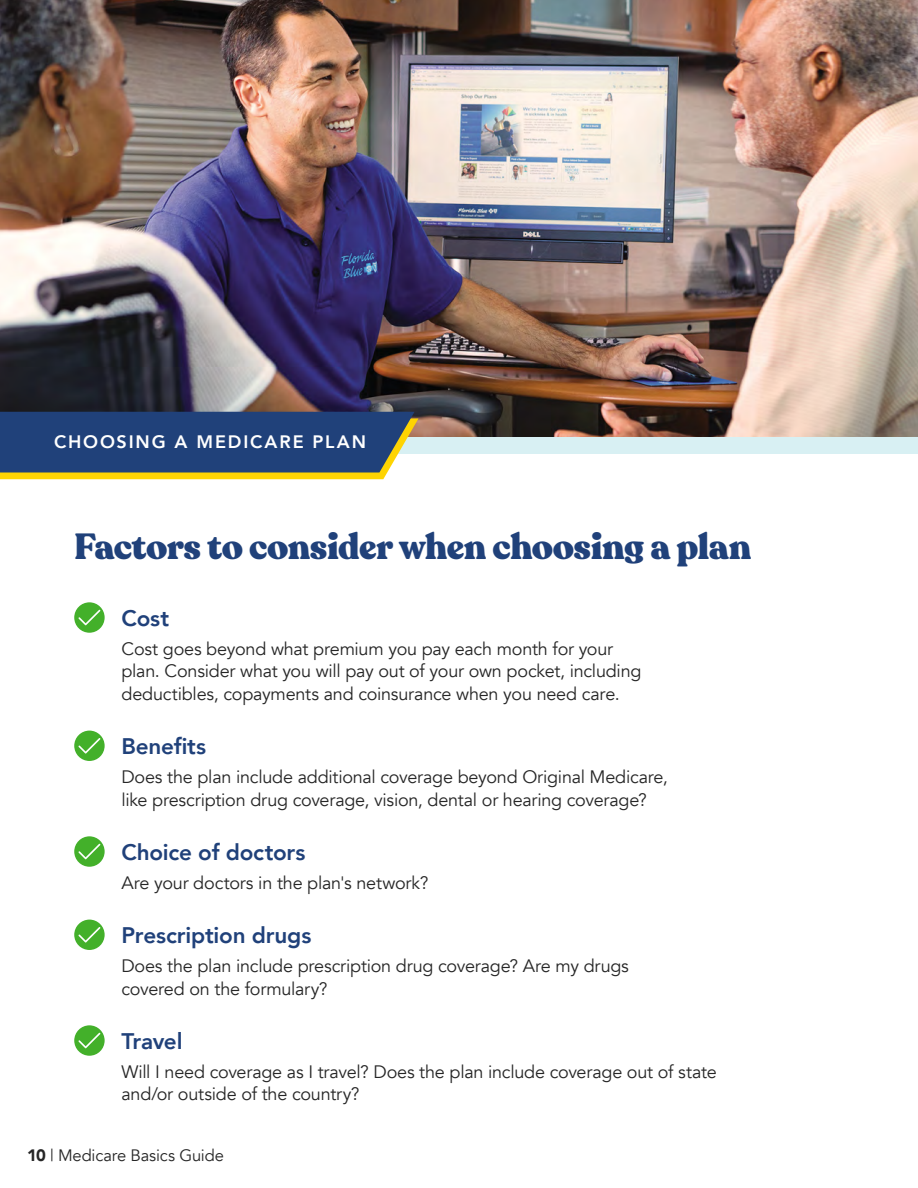
<style>
.page{position:relative;width:918px;height:1188px;background:#fff}
.page>*{position:absolute;margin:0;border:0;box-sizing:border-box;transform-origin:0 0}
.t1{font:900 36px "Recoleta";letter-spacing:-.015em;color:#20417a}
.t2{font:800 22.5px "Avenir";letter-spacing:-.01em;color:#20417a}
.t3{font:18px/22.5px "Avenir";letter-spacing:-.015em;color:#262626}
.t4{font:800 18px "Avenir";letter-spacing:.1em;color:#fff}
.t5{font:16.5px "Avenir";letter-spacing:-.01em;color:#262626}
.s1{font-weight:900}
</style>
<div class="page">
<img style="left:0;top:0;width:918px;height:437px">
<div style="left:0;top:437px;width:918px;height:17px;background:#d8f0f3"></div>
<svg style="left:0;top:412px;width:418px;height:67px;background:#3e5671"></svg>
<div style="left:74px;top:602px;width:31px;height:31px;background:#43b02a;border-radius:50%"></div>
<svg style="left:78px;top:610px;width:22px;height:15px"></svg>
<div style="left:74px;top:731px;width:31px;height:30px;background:#43b02a;border-radius:50%"></div>
<svg style="left:78px;top:738px;width:22px;height:16px"></svg>
<div style="left:74px;top:836px;width:31px;height:31px;background:#43b02a;border-radius:50%"></div>
<svg style="left:78px;top:844px;width:22px;height:15px"></svg>
<div style="left:74px;top:920px;width:31px;height:30px;background:#43b02a;border-radius:50%"></div>
<svg style="left:78px;top:927px;width:22px;height:16px"></svg>
<div style="left:74px;top:1025px;width:31px;height:31px;background:#43b02a;border-radius:50%"></div>
<svg style="left:78px;top:1033px;width:22px;height:15px"></svg>
<p class="t4" style="left:54px;top:428px;width:314px">CHOOSING A MEDICARE PLAN</p>
<h1 class="t1" style="left:74px;top:523px;width:679px">Factors to consider when choosing a plan</h1>
<p class="t2" style="left:122px;top:600px;width:49px">Cost</p>
<p class="t3" style="left:122px;top:638px;width:521px">Cost goes beyond what premium you pay each month for your plan. Consider what you will pay out of your own pocket, including deductibles, copayments and coinsurance when you need care.</p>
<p class="t2" style="left:122px;top:728px;width:86px">Benefits</p>
<p class="t3" style="left:122px;top:766px;width:548px">Does the plan include additional coverage beyond Original Medicare, like prescription drug coverage, vision, dental or hearing coverage?</p>
<p class="t2" style="left:122px;top:834px;width:186px">Choice of doctors</p>
<p class="t3" style="left:122px;top:872px;width:308px">Are your doctors in the plan's network?</p>
<p class="t2" style="left:122px;top:917px;width:191px">Prescription drugs</p>
<p class="t3" style="left:122px;top:955px;width:509px">Does the plan include prescription drug coverage? Are my drugs covered on the formulary?</p>
<p class="t2" style="left:122px;top:1023px;width:63px">Travel</p>
<p class="t3" style="left:122px;top:1061px;width:597px">Will I need coverage as I travel? Does the plan include coverage out of state and/or outside of the country?</p>
<p class="t5" style="left:27px;top:1145px;width:198px"><span class="s1">10</span> | Medicare Basics Guide</p>
</div>
